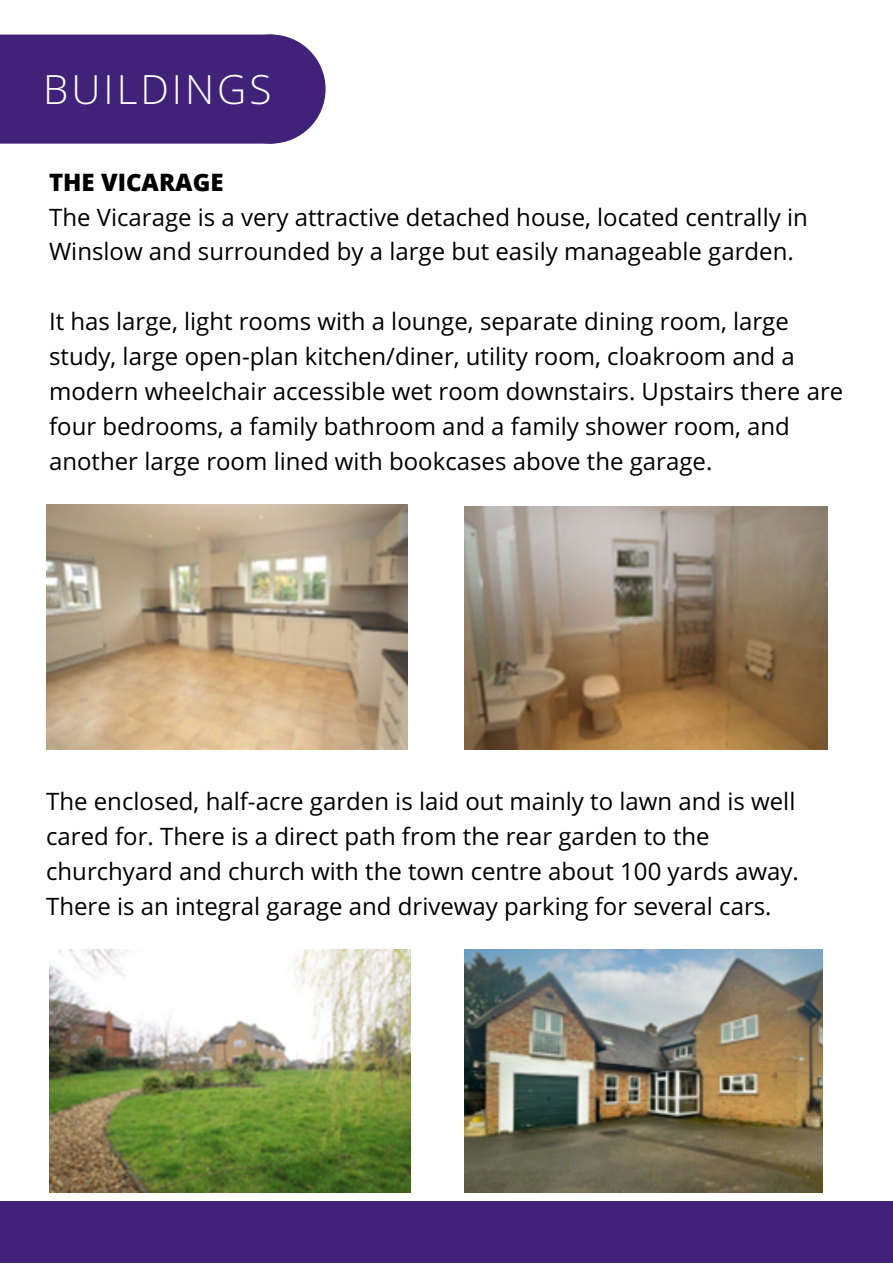
<style>
.page{position:relative;width:893px;height:1264px;background:#fff}
.page>*{position:absolute;margin:0;border:0;box-sizing:border-box;transform-origin:0 0}
.t1{font:300 40.35px "Open Sans Hebrew";letter-spacing:.075em;color:#fff}
.t2{font:24px/34.8px "Open Sans Hebrew";color:#000}
.t3{font:800 24px "Open Sans";color:#000}
</style>
<div class="page">
<div style="left:0;top:1201px;width:892px;height:61px;background:#402379"></div>
<div style="left:0;top:35px;width:288px;height:109px;background:#402379"></div>
<div style="left:216px;top:35px;width:109px;height:109px;background:#402379;border-radius:50%"></div>
<img style="left:46px;top:504px;width:361px;height:245px">
<img style="left:464px;top:506px;width:363px;height:243px">
<img style="left:49px;top:949px;width:361px;height:243px">
<img style="left:464px;top:949px;width:358px;height:243px">
<h1 class="t1" style="left:43px;top:61px;width:229px">BUILDINGS</h1>
<p class="t3" style="left:49px;top:165px;width:176px">THE VICARAGE</p>
<p class="t2" style="left:49px;top:199px;width:760px">The Vicarage is a very attractive detached house, located centrally in<br>Winslow and surrounded by a large but easily manageable garden.</p>
<p class="t2" style="left:49px;top:303px;width:795px">It has large, light rooms with a lounge, separate dining room, large study, large open-plan kitchen/diner, utility room, cloakroom and a modern wheelchair accessible wet room downstairs. Upstairs there are four bedrooms, a family bathroom and a family shower room, and another large room lined with bookcases above the garage.</p>
<p class="t2" style="left:46px;top:783px;width:754px">The enclosed, half-acre garden is laid out mainly to lawn and is well cared for. There is a direct path from the rear garden to the churchyard and church with the town centre about 100 yards away.<br>There is an integral garage and driveway parking for several cars.</p>
</div>
